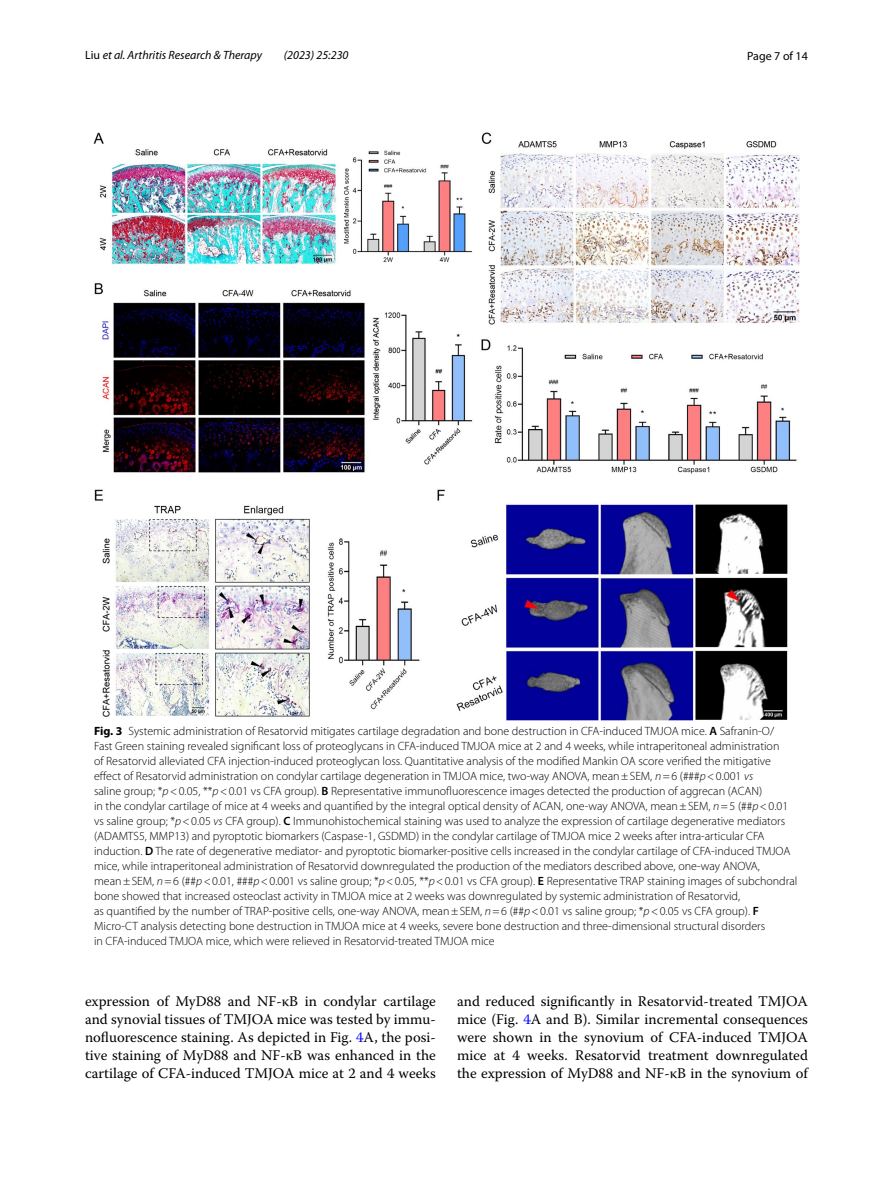
<style>
.page{position:relative;width:893px;height:1187px;background:#fff}
.page>*{position:absolute;margin:0;border:0;box-sizing:border-box;transform-origin:0 0}
.t1{font:14.7px/18px "Warnock Pro";color:#000;text-align:justify}
.t2{font:300 12px/15px "Myriad Pro";color:#000}
.t3{font:italic 12px "Myriad Pro";color:#000}
.t4{font:12px "Myriad Pro";color:#000}
.s1{font-style:normal}
.s2{font-weight:700}
.s3{font-weight:600}
.s4{font-style:italic}
.s5{color:#00f}
</style>
<div class="page">
<img style="left:93px;top:133px;width:707px;height:587px">
<p class="t3" style="left:85px;top:48px;width:178px"><span class="s1">Liu</span> et al. Arthritis Research &amp; Therapy</p>
<p class="t3" style="left:284px;top:48px;width:66px">(2023) 25:230</p>
<p class="t4" style="left:747px;top:48px;width:62px">Page 7 of 14</p>
<p class="t2" style="left:94px;top:724px;width:705px"><span class="s2">Fig. 3</span> Systemic administration of Resatorvid mitigates cartilage degradation and bone destruction in CFA-induced TMJOA mice. <span class="s3">A</span> Safranin-O/<br>Fast Green staining revealed significant loss of proteoglycans in CFA-induced TMJOA mice at 2 and 4 weeks, while intraperitoneal administration<br>of Resatorvid alleviated CFA injection-induced proteoglycan loss. Quantitative analysis of the modified Mankin OA score verified the mitigative effect of Resatorvid administration on condylar cartilage degeneration in TMJOA mice, two-way ANOVA, mean±SEM, <span class="s4">n</span>=6 (###<span class="s4">p</span>&lt;0.001 <span class="s4">vs<br></span>saline group; *<span class="s4">p</span>&lt;0.05, **<span class="s4">p</span>&lt;0.01 vs CFA group). <span class="s3">B</span> Representative immunofluorescence images detected the production of aggrecan (ACAN)<br>in the condylar cartilage of mice at 4 weeks and quantified by the integral optical density of ACAN, one-way ANOVA, mean±SEM, <span class="s4">n</span>=5 (##<span class="s4">p</span>&lt;0.01 vs saline group; *<span class="s4">p</span>&lt;0.05 <span class="s4">vs</span> CFA group). <span class="s3">C</span> Immunohistochemical staining was used to analyze the expression of cartilage degenerative mediators (ADAMTS5, MMP13) and pyroptotic biomarkers (Caspase-1, GSDMD) in the condylar cartilage of TMJOA mice 2 weeks after intra-articular CFA induction. <span class="s3">D</span> The rate of degenerative mediator- and pyroptotic biomarker-positive cells increased in the condylar cartilage of CFA-induced TMJOA mice, while intraperitoneal administration of Resatorvid downregulated the production of the mediators described above, one-way ANOVA, mean±SEM, <span class="s4">n</span>=6 (##<span class="s4">p</span>&lt;0.01, ###<span class="s4">p</span>&lt;0.001 vs saline group; *<span class="s4">p</span>&lt;0.05, **<span class="s4">p</span>&lt;0.01 vs CFA group). <span class="s3">E</span> Representative TRAP staining images of subchondral bone showed that increased osteoclast activity in TMJOA mice at 2 weeks was downregulated by systemic administration of Resatorvid,<br>as quantified by the number of TRAP-positive cells, one-way ANOVA, mean±SEM, <span class="s4">n</span>=6 (##<span class="s4">p</span>&lt;0.01 vs saline group; *<span class="s4">p</span>&lt;0.05 vs CFA group). <span class="s3">F </span>Micro-CT analysis detecting bone destruction in TMJOA mice at 4 weeks, severe bone destruction and three-dimensional structural disorders<br>in CFA-induced TMJOA mice, which were relieved in Resatorvid-treated TMJOA mice</p>
<p class="t1" style="left:85px;top:991px;width:352px">expression of MyD88 and NF-κB in condylar cartilage and synovial tissues of TMJOA mice was tested by immu&shy;nofluorescence staining. As depicted in Fig. <span class="s5">4</span>A, the posi&shy;tive staining of MyD88 and NF-κB was enhanced in the cartilage of CFA-induced TMJOA mice at 2 and 4 weeks</p>
<p class="t1" style="left:457px;top:991px;width:352px">and reduced significantly in Resatorvid-treated TMJOA mice (Fig. <span class="s5">4</span>A and B). Similar incremental consequences were shown in the synovium of CFA-induced TMJOA mice at 4 weeks. Resatorvid treatment downregulated the expression of MyD88 and NF-κB in the synovium of</p>
</div>
